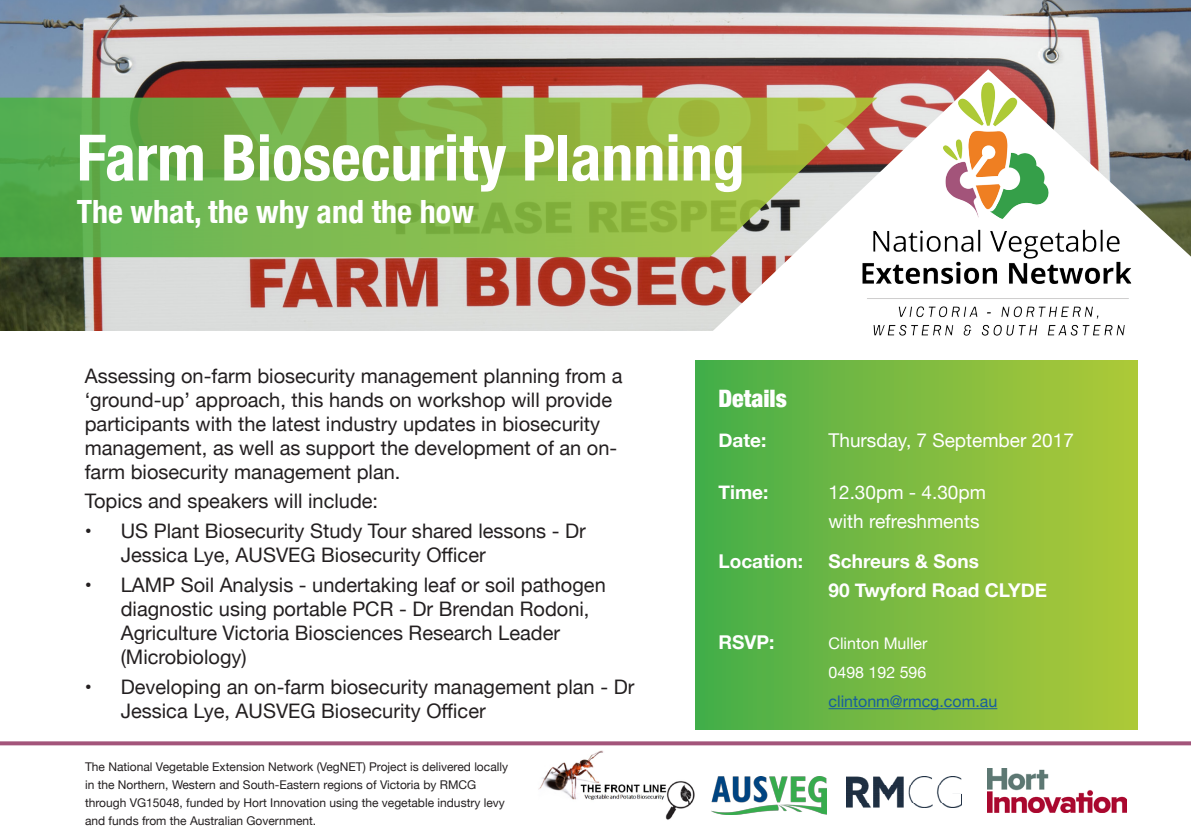
<style>
.page{position:relative;width:1191px;height:840px;background:#fff}
.page>*{position:absolute;margin:0;border:0;box-sizing:border-box;transform-origin:0 0}
.Main_title{font:700 condensed 64px "Helvetica Neue";color:#fff}
.Sub_title{font:700 condensed 32px "Helvetica Neue";color:#fff}
.Sub_heading{font:900 condensed 24px "Helvetica Neue";color:#fff}
.Body_copy{font:20px/24px "Helvetica Neue";color:#231f20}
.Sub_heading-2{font:700 19px/29px "Helvetica Neue";color:#fff}
.Sub_heading-3{font:19px/29px "Helvetica Neue";color:#fff}
.Sub_heading-4{font:16px/29px "Helvetica Neue";color:#175d9e}
.Sub_heading-5{font:16px "Helvetica Neue";color:#fff}
.Body_copy-2{font:12px/18px "Helvetica Neue";color:#231f20}
.s1{color:#fff}
</style>
<div class="page">
<img style="left:0;top:0;width:1191px;height:330px">
<svg style="left:0;top:98px;width:711px;height:159px;background:#7ab449"></svg>
<img style="left:988px;top:768px;width:138px;height:44px">
<svg style="left:711px;top:69px;width:480px;height:262px"></svg>
<div style="left:696px;top:360px;width:441px;height:369px;background:linear-gradient(to right,#46ae4a,#b2c938)"></div>
<hr style="left:828px;top:708px;width:169px;height:1px;background:#175d9e">
<svg style="left:0;top:741px;width:1191px;height:4px;background:#ab6385"></svg>
<img style="left:862px;top:82px;width:269px;height:254px">
<img style="left:846px;top:776px;width:115px;height:31px">
<img style="left:711px;top:776px;width:115px;height:38px">
<img style="left:538px;top:750px;width:157px;height:70px">
<p class="Main_title" style="left:77px;top:104px;width:669px">Farm Biosecurity Planning</p>
<p class="Sub_title" style="left:77px;top:184px;width:399px">The what, the why and the how</p>
<p class="Body_copy" style="left:85px;top:364px;width:539px">Assessing on-farm biosecurity management planning from a ‘ground-up’ approach, this hands on workshop will provide participants with the latest industry updates in biosecurity management, as well as support the development of an on&shy;farm biosecurity management plan.</p>
<p class="Body_copy" style="left:85px;top:490px;width:295px">Topics and speakers will include:</p>
<p class="Body_copy" style="left:121px;top:520px;width:466px;text-indent:-36px">• US Plant Biosecurity Study Tour shared lessons - Dr<br>Jessica Lye, AUSVEG Biosecurity Officer</p>
<p class="Body_copy" style="left:121px;top:573px;width:486px;text-indent:-36px">• LAMP Soil Analysis - undertaking leaf or soil pathogen diagnostic using portable PCR - Dr Brendan Rodoni, Agriculture Victoria Biosciences Research Leader (Microbiology)</p>
<p class="Body_copy" style="left:121px;top:675px;width:515px;text-indent:-36px">• Developing an on-farm biosecurity management plan - Dr<br>Jessica Lye, AUSVEG Biosecurity Officer</p>
<p class="Body_copy-2" style="left:85px;top:758px;width:424px">The National Vegetable Extension Network (VegNET) Project is delivered locally in the Northern, Western and South-Eastern regions of Victoria by RMCG through VG15048, funded by Hort Innovation using the vegetable industry levy and funds from the Australian Government.</p>
<p class="Sub_heading" style="left:718px;top:378px;width:70px">Details</p>
<p class="Sub_heading-2" style="left:718px;top:426px;width:49px">Date:</p>
<p class="Sub_heading-3" style="left:828px;top:427px;width:247px">Thursday, 7 September 2017</p>
<p class="Sub_heading-2" style="left:718px;top:478px;width:51px">Time:</p>
<p class="Sub_heading-3" style="left:828px;top:478px;width:159px">12.30pm - 4.30pm with refreshments</p>
<p class="Sub_heading-2" style="left:718px;top:547px;width:86px">Location:</p>
<p class="Sub_heading-2" style="left:828px;top:547px;width:220px">Schreurs &amp; Sons<br>90 Twyford Road CLYDE</p>
<p class="Sub_heading-2" style="left:718px;top:628px;width:57px">RSVP:</p>
<p class="Sub_heading-5" style="left:828px;top:631px;width:100px">Clinton Muller</p>
<p class="Sub_heading-4" style="left:828px;top:658px;width:170px"><span class="s1">0498 192 596 </span>clintonm@rmcg.com.au</p>
</div>
